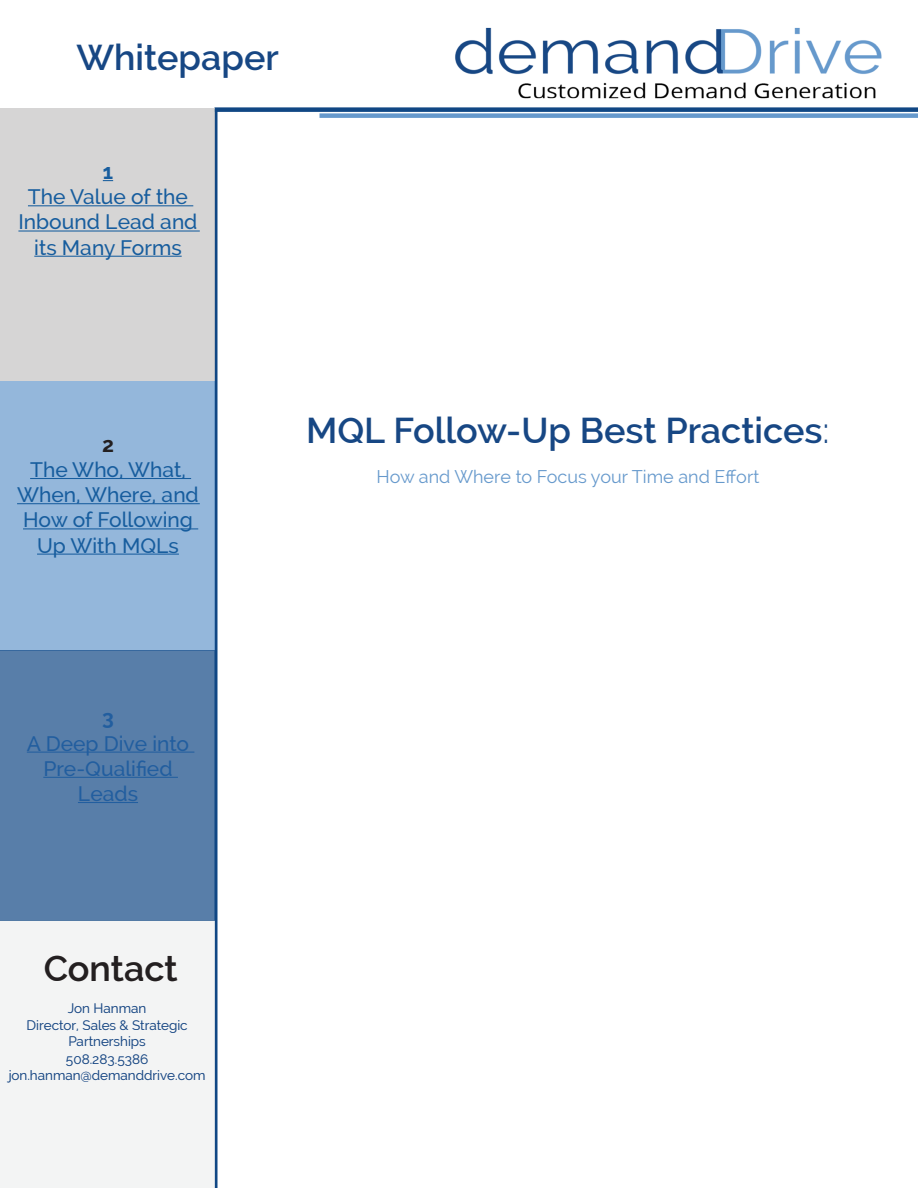
<style>
.page{position:relative;width:918px;height:1188px;background:#fff}
.page>*{position:absolute;margin:0;border:0;box-sizing:border-box;transform-origin:0 0}
.t1{font:600 36px "Raleway";color:#174784}
.t2{font:600 36px "Raleway";color:#231f20}
.t3{font:500 21px/25.2px "Raleway";color:#175d9e;text-align:center}
.t4{font:500 21px/25.2px "Raleway";color:#225e9f;text-align:center}
.t5{font:700 21px "Raleway";color:#175d9e}
.t6{font:700 21px "Raleway";color:#231f20}
.t7{font:700 21px "Raleway";color:#225e9f}
.t8{font:18px "Raleway";color:#69c}
.t9{font:13.5px/16.2px "Raleway";color:#174784;text-align:center}
.s1{font-weight:400}
</style>
<div class="page">
<div style="left:215px;top:107px;width:703px;height:5px;background:#104784"></div>
<div style="left:320px;top:113px;width:598px;height:5px;background:#69c"></div>
<hr style="left:215px;top:110px;width:3px;height:1078px;background:#104784">
<div style="left:0;top:108px;width:215px;height:272px;background:#d6d5d5"></div>
<div style="left:0;top:920px;width:214px;height:268px;background:#eff0f0"></div>
<div style="left:0;top:381px;width:215px;height:270px;background:#94b7db"></div>
<div style="left:0;top:651px;width:215px;height:270px;background:#587ea9"></div>
<hr style="left:28px;top:205px;width:165px;height:1px;background:#175d9e">
<hr style="left:18px;top:230px;width:182px;height:2px;background:#175d9e">
<hr style="left:34px;top:256px;width:148px;height:1px;background:#175d9e">
<hr style="left:30px;top:478px;width:161px;height:1px;background:#175d9e">
<hr style="left:17px;top:503px;width:183px;height:1px;background:#175d9e">
<hr style="left:23px;top:528px;width:175px;height:1px;background:#175d9e">
<hr style="left:37px;top:554px;width:142px;height:1px;background:#175d9e">
<hr style="left:27px;top:752px;width:167px;height:1px;background:#225e9f">
<hr style="left:43px;top:777px;width:135px;height:1px;background:#225e9f">
<hr style="left:78px;top:802px;width:60px;height:1px;background:#225e9f">
<img style="left:436px;top:27px;width:482px;height:91px">
<h1 class="t1" style="left:76px;top:43px;width:204px">Whitepaper</h1>
<p class="t5" style="left:103px;top:160px;width:12px">1</p>
<p class="t3" style="left:18px;top:186px;width:181px">The Value of the<br>Inbound Lead and its Many Forms</p>
<p class="t6" style="left:102px;top:432px;width:13px">2</p>
<p class="t3" style="left:17px;top:459px;width:183px">The Who, What,<br>When, Where, and<br>How of Following<br>Up With MQLs</p>
<p class="t7" style="left:102px;top:706px;width:13px">3</p>
<p class="t4" style="left:27px;top:733px;width:164px">A Deep Dive into<br>Pre-Qualified<br>Leads</p>
<h1 class="t2" style="left:44px;top:954px;width:135px">Contact</h1>
<p class="t9" style="left:26px;top:1002px;width:163px">Jon Hanman<br>Director, Sales &amp; Strategic<br>Partnerships</p>
<p class="t9" style="left:9px;top:1052px;width:198px">508.283.5386 jon.hanman@demanddrive.com</p>
<h1 class="t1" style="left:306px;top:417px;width:525px">MQL Follow-Up Best Practices<span class="s1">:</span></h1>
<p class="t8" style="left:376px;top:466px;width:384px">How and Where to Focus your Time and Effort</p>
</div>
